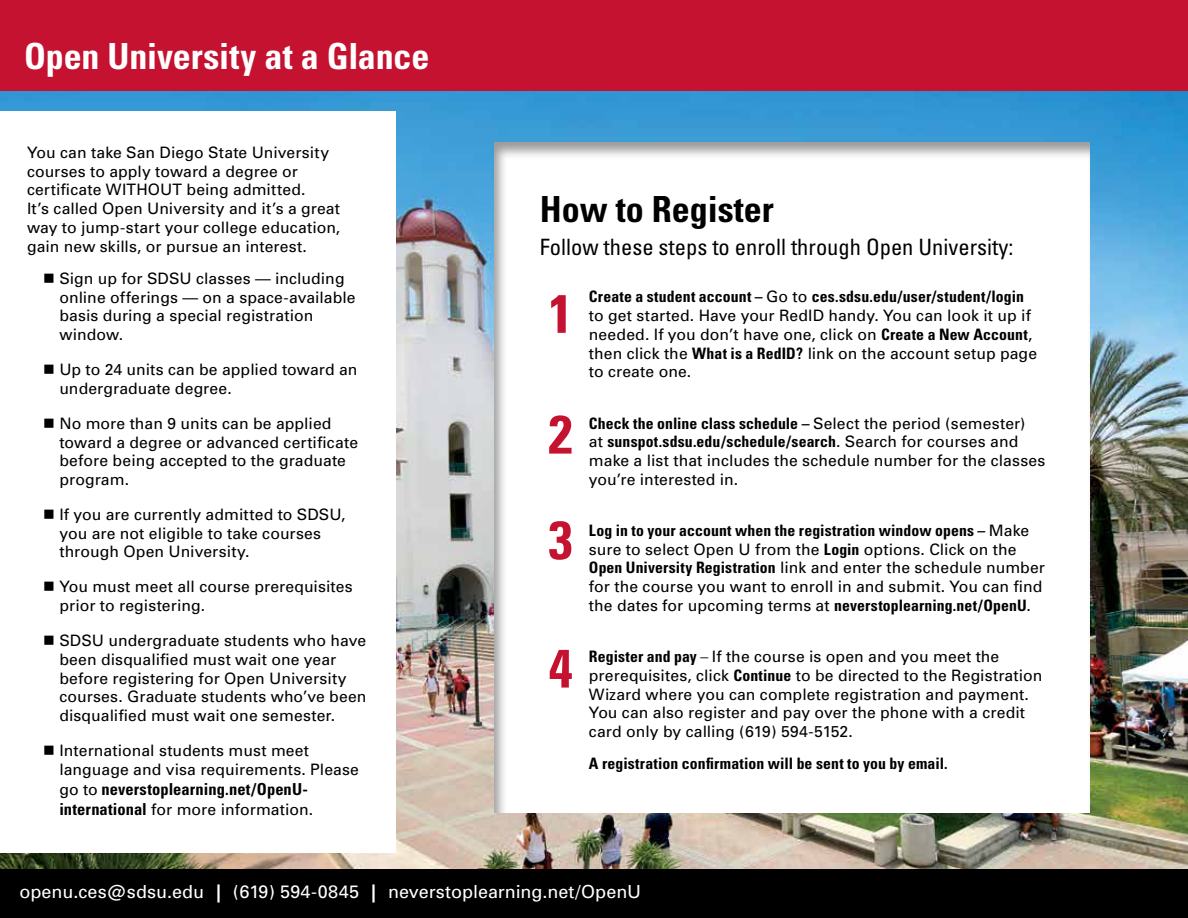
<style>
.page{position:relative;width:1188px;height:918px;background:#fff}
.page>*{position:absolute;margin:0;border:0;box-sizing:border-box;transform-origin:0 0}
.t1{font:700 condensed 54px/105.8px "Univers";color:#c41230}
.t2{font:700 condensed 36px "Univers";letter-spacing:-.005em;color:#fff}
.t3{font:700 condensed 36px "Univers";color:#000}
.t4{font:condensed 22.5px "Univers";color:#000}
.t5{font:18px "Univers";color:#fff}
.t6{font:700 condensed 16.5px "Univers";letter-spacing:.005em;color:#000}
.t7{font:15.75px/18.8px "Univers";letter-spacing:.005em;color:#000}
.t8{font:700 condensed 15.75px "Univers";letter-spacing:.005em;color:#000}
.s1{font-weight:400;font-stretch:normal;font-size:15.75px}
.s2{font-weight:700;font-stretch:condensed;font-size:16.5px}
.s3{font-weight:700;font-stretch:condensed}
.s4{font-weight:700;font-stretch:condensed;color:#4d4d4f}
.s5{font-weight:900}
</style>
<div class="page">
<img style="left:0;top:91px;width:1188px;height:778px">
<div style="left:0;top:111px;width:396px;height:741px;background:#fff"></div>
<div style="left:0;top:869px;width:1188px;height:49px;background:#000"></div>
<div style="left:0;top:0;width:1188px;height:91px;background:#c41230"></div>
<div style="left:494px;top:141px;width:597px;height:673px;background:#fff"></div>
<h2 class="t2" style="left:24px;top:35px;width:407px">Open University at a Glance</h2>
<p class="t7" style="left:27px;top:143px;width:315px">You can take San Diego State University courses to apply toward a degree or certificate WITHOUT being admitted.<br>It’s called Open University and it’s a great way to jump-start your college education, gain new skills, or pursue an interest.</p>
<p class="t7" style="left:59px;top:269px;width:298px;text-indent:-16px">■ Sign up for SDSU classes — including online offerings — on a space-available basis during a special registration window.</p>
<p class="t7" style="left:59px;top:360px;width:300px;text-indent:-16px">■ Up to 24 units can be applied toward an undergraduate degree.</p>
<p class="t7" style="left:59px;top:414px;width:300px;text-indent:-16px">■ No more than 9 units can be applied toward a degree or advanced certificate before being accepted to the graduate program.</p>
<p class="t7" style="left:59px;top:505px;width:288px;text-indent:-16px">■ If you are currently admitted to SDSU, you are not eligible to take courses through Open University.</p>
<p class="t7" style="left:59px;top:578px;width:295px;text-indent:-16px">■ You must meet all course prerequisites prior to registering.</p>
<p class="t7" style="left:59px;top:631px;width:309px;text-indent:-16px">■ SDSU undergraduate students who have been disqualified must wait one year before registering for Open University courses. Graduate students who’ve been disqualified must wait one semester.</p>
<p class="t7" style="left:59px;top:741px;width:301px;text-indent:-16px">■ International students must meet language and visa requirements. Please</p>
<p class="t6" style="left:59px;top:779px;width:250px"><span class="s1">go to</span> neverstoplearning.net/OpenU-</p>
<p class="t7" style="left:59px;top:801px;width:255px"><span class="s2">international</span> for more information.</p>
<h2 class="t3" style="left:540px;top:187px;width:235px">How to Register</h2>
<h3 class="t4" style="left:540px;top:233px;width:475px">Follow these steps to enroll through Open University:</h3>
<h1 class="t1" style="left:549px;top:261px;width:25px">1</h1>
<p class="t7" style="left:589px;top:288px;width:450px"><span class="s3">Create a student account –</span> Go to <span class="s3">ces.sdsu.edu/user/student/login </span>to get started. Have your RedID handy. You can look it up if needed. If you don’t have one, click on <span class="s3">Create a New Account</span>, then click the <span class="s3">What is a RedID?</span> link on the account setup page to create one.</p>
<p class="t7" style="left:589px;top:414px;width:458px"><span class="s3">Check the online class schedule –</span> Select the period (semester)<br>at <span class="s3">sunspot.sdsu.edu/schedule/search</span>. Search for courses and make a list that includes the schedule number for the classes you’re interested in.</p>
<p class="t7" style="left:589px;top:521px;width:458px"><span class="s3">Log in to your account when the registration window opens –</span> Make sure to select Open U from the <span class="s3">Login</span> options. Click on the <span class="s3">Open University Registration</span> link and enter the schedule number for the course you want to enroll in and submit. You can find the dates for upcoming terms at <span class="s3">neverstoplearning.net/OpenU</span>.</p>
<p class="t7" style="left:589px;top:647px;width:455px"><span class="s3">Register and pay</span> <span class="s4">–</span> If the course is open and you meet the prerequisites, click <span class="s3">Continue</span> to be directed to the Registration Wizard where you can complete registration and payment.<br>You can also register and pay over the phone with a credit card only by calling (619) 594-5152.</p>
<p class="t8" style="left:589px;top:754px;width:360px">A registration confirmation will be sent to you by email.</p>
<h1 class="t1" style="left:549px;top:381px;width:25px">2<br>3</h1>
<h1 class="t1" style="left:549px;top:615px;width:25px">4</h1>
<p class="t5" style="left:20px;top:881px;width:623px">openu.ces@sdsu.edu <span class="s5">|</span> (619) 594-0845 <span class="s5">|</span> neverstoplearning.net/OpenU</p>
</div>
